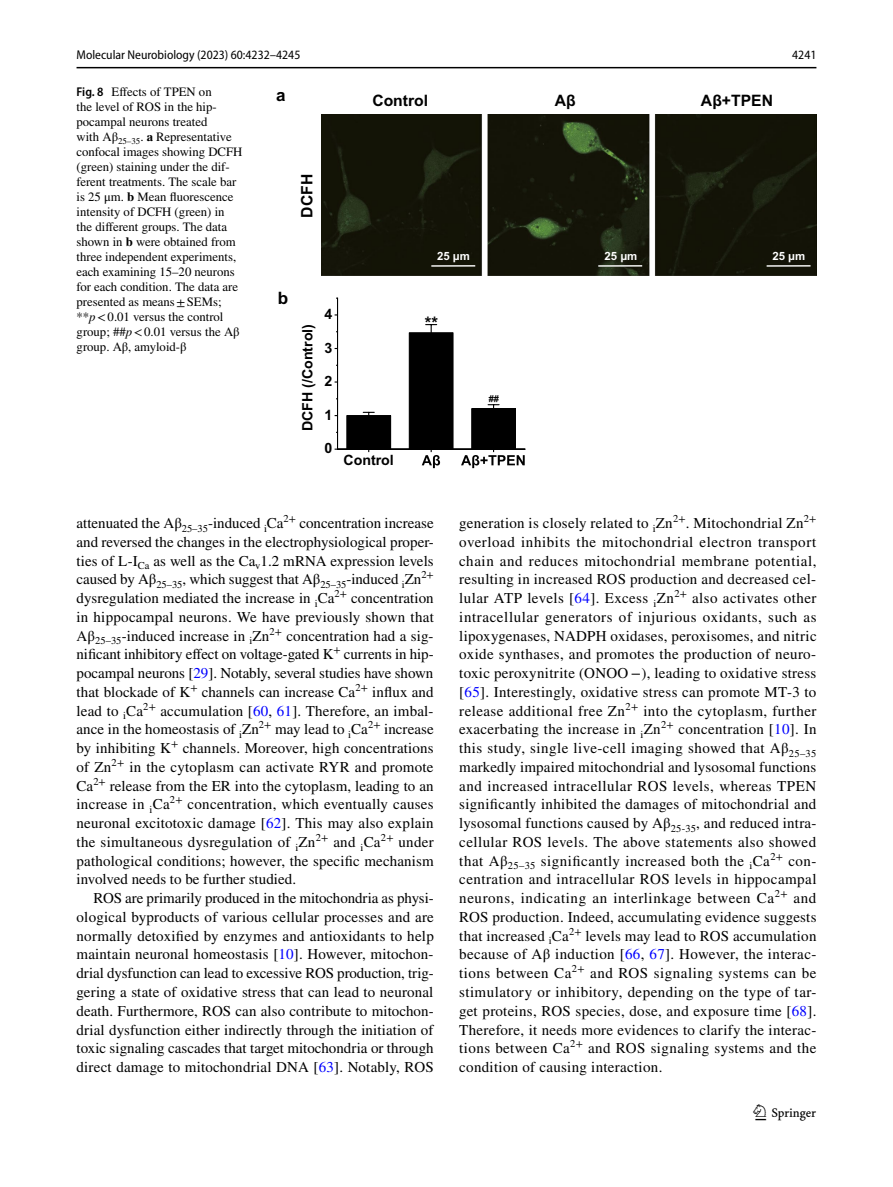
<style>
.page{position:relative;width:893px;height:1187px;background:#fff}
.page>*{position:absolute;margin:0;border:0;box-sizing:border-box;transform-origin:0 0}
.t1{font:22.5px "Springnew Regular 2";color:#000}
.t2{font:17.1px "Arial Bold MT11";color:#000}
.t3{font:15.75px "Arial Bold MT11";color:#000}
.t4{font:15px/18.8px "STIX";letter-spacing:.015em;color:#000;text-align:justify}
.t5{font:14.25px "Arial Bold MT11";color:#000}
.t6{font:12.75px/15px "STIX";color:#000}
.t7{font:semi-condensed 12.75px "Myriad Pro";color:#000}
.t8{font:11.4px "Arial Bold MT11";color:#fff}
.t9{font:9.3px "Arial Bold MT11";color:#000}
.s1{font-family:"Myriad Pro";font-weight:600;font-stretch:semi-condensed}
.s2{font-weight:700}
.s3{font-style:italic}
.s4{color:#00f}
</style>
<div class="page">
<hr style="left:77px;top:67px;width:739px;height:1px;background:#000">
<img style="left:321px;top:114px;width:495px;height:162px">
<hr style="left:767px;top:265px;width:43px;height:2px;background:#fff">
<hr style="left:598px;top:265px;width:44px;height:2px;background:#fff">
<hr style="left:431px;top:265px;width:44px;height:2px;background:#fff">
<div style="left:346px;top:415px;width:45px;height:34px;background:#000;border:1px solid #000"></div>
<hr style="left:338px;top:448px;width:187px;height:1px;background:#000">
<hr style="left:337px;top:298px;width:1px;height:151px;background:#000">
<svg style="left:362px;top:324px;width:163px;height:144px"></svg>
<p class="t7" style="left:77px;top:48px;width:225px">Molecular Neurobiology (2023) 60:4232–4245</p>
<p class="t7" style="left:792px;top:48px;width:26px">4241</p>
<p class="t6" style="left:77px;top:85px;width:167px"><span class="s1">Fig. 8</span> Effects of TPEN on<br>the level of ROS in the hip&shy;pocampal neurons treated<br>with Aβ<sub>25–35</sub>. <span class="s2">a</span> Representative confocal images showing DCFH (green) staining under the dif&shy;ferent treatments. The scale bar is 25 μm. <span class="s2">b</span> Mean fluorescence intensity of DCFH (green) in the different groups. The data shown in <span class="s2">b</span> were obtained from three independent experiments, each examining 15–20 neurons for each condition. The data are presented as means±SEMs; **<span class="s3">p</span>&lt;0.01 versus the control group; ##<span class="s3">p</span>&lt;0.01 versus the Aβ group. Aβ, amyloid-β</p>
<p class="t2" style="left:276px;top:83px;width:11px">a</p>
<p class="t3" style="left:372px;top:89px;width:57px">Control</p>
<p class="t3" style="left:555px;top:89px;width:22px">Aβ</p>
<p class="t3" style="left:701px;top:89px;width:74px">Aβ+TPEN</p>
<p class="t3" style="left:296px;top:217px;width:45px;rotate:-90deg">DCFH</p>
<p class="t2" style="left:278px;top:286px;width:12px">b</p>
<p class="t5" style="left:298px;top:431px;width:109px;rotate:-90deg">DCFH (/Control)</p>
<p class="t5" style="left:325px;top:304px;width:9px">4</p>
<p class="t5" style="left:325px;top:338px;width:9px">3</p>
<p class="t5" style="left:325px;top:371px;width:9px">2</p>
<p class="t5" style="left:325px;top:405px;width:9px">1</p>
<p class="t5" style="left:325px;top:438px;width:9px">0</p>
<p class="t5" style="left:343px;top:450px;width:52px">Control</p>
<p class="t8" style="left:437px;top:248px;width:34px">25 μm</p>
<p class="t8" style="left:604px;top:248px;width:34px">25 μm</p>
<p class="t8" style="left:772px;top:248px;width:34px">25 μm</p>
<p class="t2" style="left:425px;top:310px;width:15px">**</p>
<p class="t9" style="left:489px;top:392px;width:12px">##</p>
<p class="t4" style="left:77px;top:514px;width:359px">attenuated the Aβ<sub>25–35</sub>-induced <sub>i</sub>Ca<sup>2+</sup> concentration increase and reversed the changes in the electrophysiological proper&shy;ties of L-I<sub>Ca</sub> as well as the Ca<sub>v</sub>1.2 mRNA expression levels caused by Aβ<sub>25–35</sub>, which suggest that Aβ<sub>25–35</sub>-induced <sub>i</sub>Zn<sup>2+ </sup>dysregulation mediated the increase in <sub>i</sub>Ca<sup>2+</sup> concentration in hippocampal neurons. We have previously shown that Aβ<sub>25–35</sub>-induced increase in <sub>i</sub>Zn<sup>2+</sup> concentration had a sig&shy;nificant inhibitory effect on voltage-gated K<sup>+</sup> currents in hip&shy;pocampal neurons [<span class="s4">29</span>]. Notably, several studies have shown that blockade of K<sup>+</sup> channels can increase Ca<sup>2+</sup> influx and lead to <sub>i</sub>Ca<sup>2+</sup> accumulation [<span class="s4">60</span>, <span class="s4">61</span>]. Therefore, an imbal&shy;ance in the homeostasis of <sub>i</sub>Zn<sup>2+</sup> may lead to <sub>i</sub>Ca<sup>2+</sup> increase by inhibiting K<sup>+</sup> channels. Moreover, high concentrations of Zn<sup>2+</sup> in the cytoplasm can activate RYR and promote Ca<sup>2+</sup> release from the ER into the cytoplasm, leading to an increase in <sub>i</sub>Ca<sup>2+</sup> concentration, which eventually causes neuronal excitotoxic damage [<span class="s4">62</span>]. This may also explain the simultaneous dysregulation of <sub>i</sub>Zn<sup>2+</sup> and <sub>i</sub>Ca<sup>2+</sup> under pathological conditions; however, the specific mechanism involved needs to be further studied.</p>
<p class="t4" style="left:77px;top:889px;width:359px;text-indent:17px">ROS are primarily produced in the mitochondria as physi&shy;ological byproducts of various cellular processes and are normally detoxified by enzymes and antioxidants to help maintain neuronal homeostasis [<span class="s4">10</span>]. However, mitochon&shy;drial dysfunction can lead to excessive ROS production, trig&shy;gering a state of oxidative stress that can lead to neuronal death. Furthermore, ROS can also contribute to mitochon&shy;drial dysfunction either indirectly through the initiation of toxic signaling cascades that target mitochondria or through direct damage to mitochondrial DNA [<span class="s4">63</span>]. Notably, ROS</p>
<p class="t4" style="left:459px;top:514px;width:359px">generation is closely related to <sub>i</sub>Zn<sup>2+</sup>. Mitochondrial Zn<sup>2+ </sup>overload inhibits the mitochondrial electron transport chain and reduces mitochondrial membrane potential, resulting in increased ROS production and decreased cel&shy;lular ATP levels [<span class="s4">64</span>]. Excess <sub>i</sub>Zn<sup>2+</sup> also activates other intracellular generators of injurious oxidants, such as lipoxygenases, NADPH oxidases, peroxisomes, and nitric oxide synthases, and promotes the production of neuro&shy;toxic peroxynitrite (ONOO −), leading to oxidative stress [<span class="s4">65</span>]. Interestingly, oxidative stress can promote MT-3 to release additional free Zn<sup>2+</sup> into the cytoplasm, further exacerbating the increase in <sub>i</sub>Zn<sup>2+</sup> concentration [<span class="s4">10</span>]. In this study, single live-cell imaging showed that Aβ<sub>25–35 </sub>markedly impaired mitochondrial and lysosomal functions and increased intracellular ROS levels, whereas TPEN significantly inhibited the damages of mitochondrial and lysosomal functions caused by Aβ<sub>25-35</sub>, and reduced intra&shy;cellular ROS levels. The above statements also showed that Aβ<sub>25–35</sub> significantly increased both the <sub>i</sub>Ca<sup>2+</sup> con&shy;centration and intracellular ROS levels in hippocampal neurons, indicating an interlinkage between Ca<sup>2+</sup> and ROS production. Indeed, accumulating evidence suggests that increased <sub>i</sub>Ca<sup>2+</sup> levels may lead to ROS accumulation because of Aβ induction [<span class="s4">66</span>, <span class="s4">67</span>]. However, the interac&shy;tions between Ca<sup>2+</sup> and ROS signaling systems can be stimulatory or inhibitory, depending on the type of tar&shy;get proteins, ROS species, dose, and exposure time [<span class="s4">68</span>].<br>Therefore, it needs more evidences to clarify the interac&shy;tions between Ca<sup>2+</sup> and ROS signaling systems and the condition of causing interaction.</p>
<h1 class="t1" style="left:755px;top:1104px;width:62px">1 3</h1>
</div>
